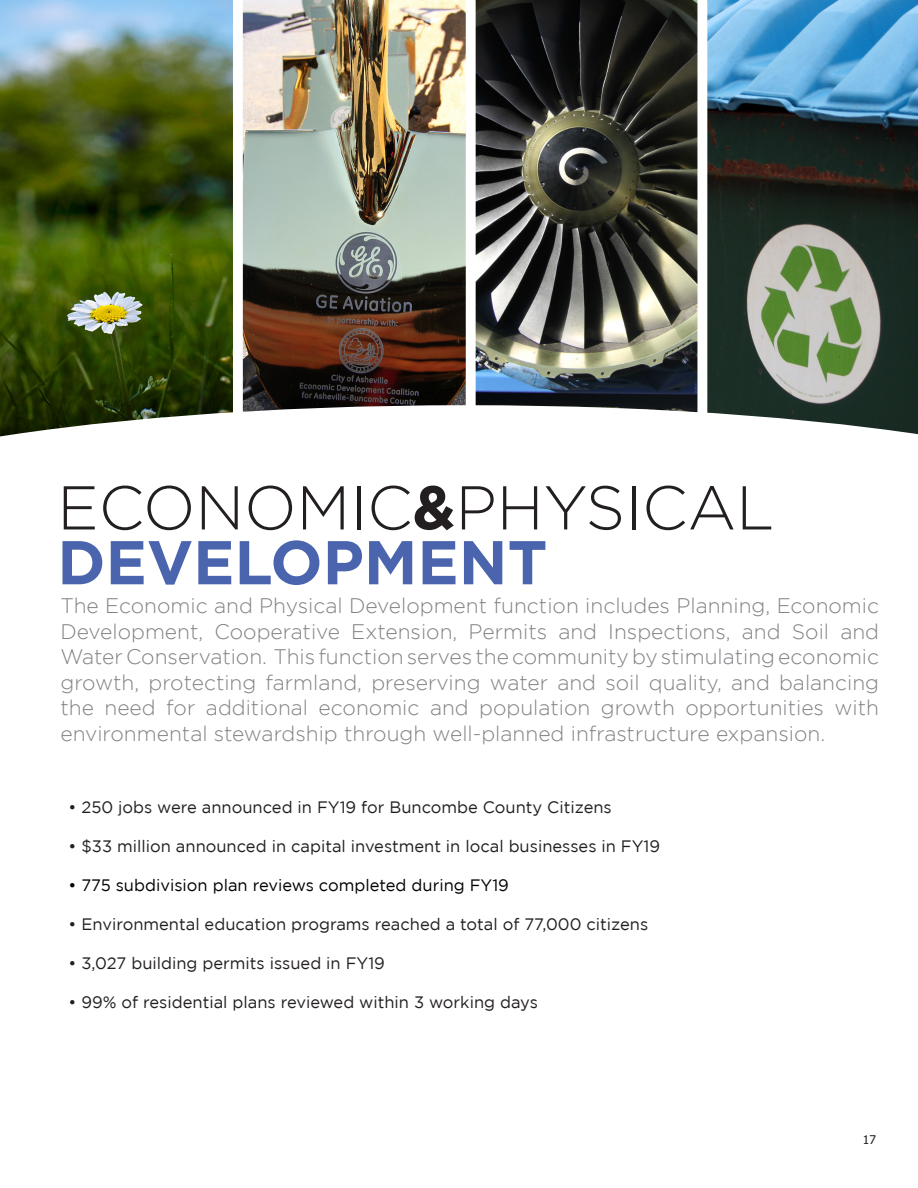
<style>
.page{position:relative;width:918px;height:1188px;background:#fff}
.page>*{position:absolute;margin:0;border:0;box-sizing:border-box;transform-origin:0 0}
.t1{font:300 61.65px/54.9px "Gotham";color:#231f20}
.t2{font:300 21px/25.5px "Gotham";color:#808285;text-align:justify}
.t3{font:16.5px "Gotham";color:#231f20}
.t4{font:16.5px "Gotham";color:#000}
.t5{font:12px "Tahoma";color:#231f20}
.s1{font-weight:700}
.s2{font-weight:700;color:#4a64ae}
</style>
<div class="page">
<img style="left:0;top:0;width:918px;height:405px">
<svg style="left:0;top:405px;width:918px;height:32px"></svg>
<p class="t1" style="left:57px;top:479px;width:719px">ECONOMIC<span class="s1">&amp;</span>PHYSICAL<br><span class="s2">DEVELOPMENT</span></p>
<p class="t2" style="left:60px;top:593px;width:820px">The Economic and Physical Development function includes Planning, Economic Development, Cooperative Extension, Permits and Inspections, and Soil and Water Conservation. This function serves the community by stimulating economic growth, protecting farmland, preserving water and soil quality, and balancing the need for additional economic and population growth opportunities with environmental stewardship through well-planned infrastructure expansion.</p>
<p class="t3" style="left:69px;top:798px;width:545px">• 250 jobs were announced in FY19 for Buncombe County Citizens</p>
<p class="t3" style="left:69px;top:837px;width:593px">• $33 million announced in capital investment in local businesses in FY19</p>
<p class="t4" style="left:69px;top:876px;width:442px">• 775 subdivision plan reviews completed during FY19</p>
<p class="t3" style="left:69px;top:915px;width:581px">• Environmental education programs reached a total of 77,000 citizens</p>
<p class="t3" style="left:69px;top:954px;width:318px">• 3,027 building permits issued in FY19</p>
<p class="t3" style="left:69px;top:993px;width:471px">• 99% of residential plans reviewed within 3 working days</p>
<p class="t5" style="left:863px;top:1132px;width:15px">17</p>
</div>
